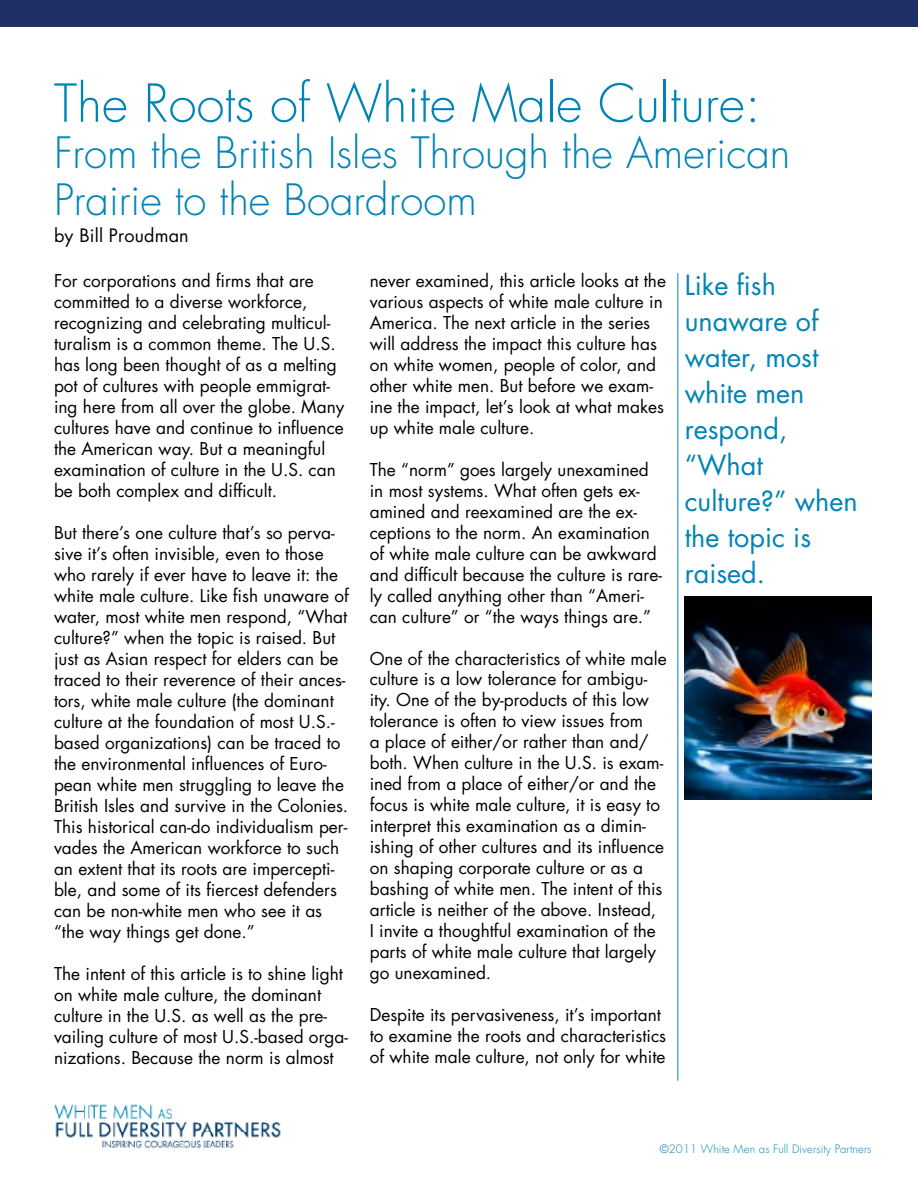
<style>
.page{position:relative;width:918px;height:1188px;background:#fff}
.page>*{position:absolute;margin:0;border:0;box-sizing:border-box;transform-origin:0 0}
.t1{font:300 51px "Futura LT";color:#0084b6}
.t2{font:300 42px/46.5px "Futura LT";color:#0084b6}
.t3{font:27px/36px "Futura LT";color:#0084b6}
.t4{font:18px "Futura LT";letter-spacing:.01em;color:#000}
.t5{font:17.25px/21px "Futura LT";color:#000}
.t6{font:300 11.25px "Futura LT";letter-spacing:.01em;color:#0084b6}
</style>
<div class="page">
<div style="left:0;top:0;width:918px;height:27px;background:#1f3067"></div>
<img style="left:54px;top:1104px;width:227px;height:45px">
<hr style="left:678px;top:273px;width:1px;height:808px;background:#0084b6">
<img style="left:685px;top:596px;width:187px;height:204px">
<h1 class="t1" style="left:54px;top:72px;width:708px">The Roots of White Male Culture:</h1>
<h2 class="t2" style="left:54px;top:131px;width:738px">From the British Isles Through the American<br>Prairie to the Boardroom</h2>
<p class="t4" style="left:54px;top:224px;width:136px">by Bill Proudman</p>
<p class="t5" style="left:54px;top:270px;width:292px">For corporations and firms that are committed to a diverse workforce, recognizing and celebrating multicul&shy;turalism is a common theme. The U.S. has long been thought of as a melting pot of cultures with people emmigrat&shy;ing here from all over the globe. Many cultures have and continue to influence the American way. But a meaningful examination of culture in the U.S. can be both complex and difficult.</p>
<p class="t5" style="left:54px;top:522px;width:296px">But there’s one culture that’s so perva&shy;sive it’s often invisible, even to those who rarely if ever have to leave it: the white male culture. Like fish unaware of water, most white men respond, “What culture?” when the topic is raised. But just as Asian respect for elders can be traced to their reverence of their ances&shy;tors, white male culture (the dominant culture at the foundation of most U.S.- based organizations) can be traced to the environmental influences of Euro&shy;pean white men struggling to leave the British Isles and survive in the Colonies.<br>This historical can-do individualism per&shy;vades the American workforce to such an extent that its roots are impercepti&shy;ble, and some of its fiercest defenders can be non-white men who see it as “the way things get done.”</p>
<p class="t5" style="left:54px;top:963px;width:296px">The intent of this article is to shine light on white male culture, the dominant culture in the U.S. as well as the pre&shy;vailing culture of most U.S.-based orga&shy;nizations. Because the norm is almost</p>
<p class="t5" style="left:370px;top:270px;width:298px">never examined, this article looks at the various aspects of white male culture in America. The next article in the series will address the impact this culture has on white women, people of color, and other white men. But before we exam&shy;ine the impact, let’s look at what makes up white male culture.</p>
<p class="t5" style="left:370px;top:459px;width:294px">The “norm” goes largely unexamined in most systems. What often gets ex&shy;amined and reexamined are the ex&shy;ceptions to the norm. An examination of white male culture can be awkward and difficult because the culture is rare&shy;ly called anything other than “Ameri&shy;can culture” or “the ways things are.”</p>
<p class="t5" style="left:370px;top:648px;width:298px">One of the characteristics of white male culture is a low tolerance for ambigu&shy;ity. One of the by-products of this low tolerance is often to view issues from<br>a place of either/or rather than and/ both. When culture in the U.S. is exam&shy;ined from a place of either/or and the focus is white male culture, it is easy to interpret this examination as a dimin&shy;ishing of other cultures and its influence on shaping corporate culture or as a bashing of white men. The intent of this article is neither of the above. Instead,<br>I invite a thoughtful examination of the parts of white male culture that largely go unexamined.</p>
<p class="t5" style="left:370px;top:1005px;width:298px">Despite its pervasiveness, it’s important to examine the roots and characteristics of white male culture, not only for white</p>
<h3 class="t3" style="left:685px;top:267px;width:175px">Like fish unaware of water, most white men respond, “What culture?” when the topic is raised.</h3>
<p class="t6" style="left:660px;top:1142px;width:213px">©2011 White Men as Full Diversity Partners</p>
</div>
